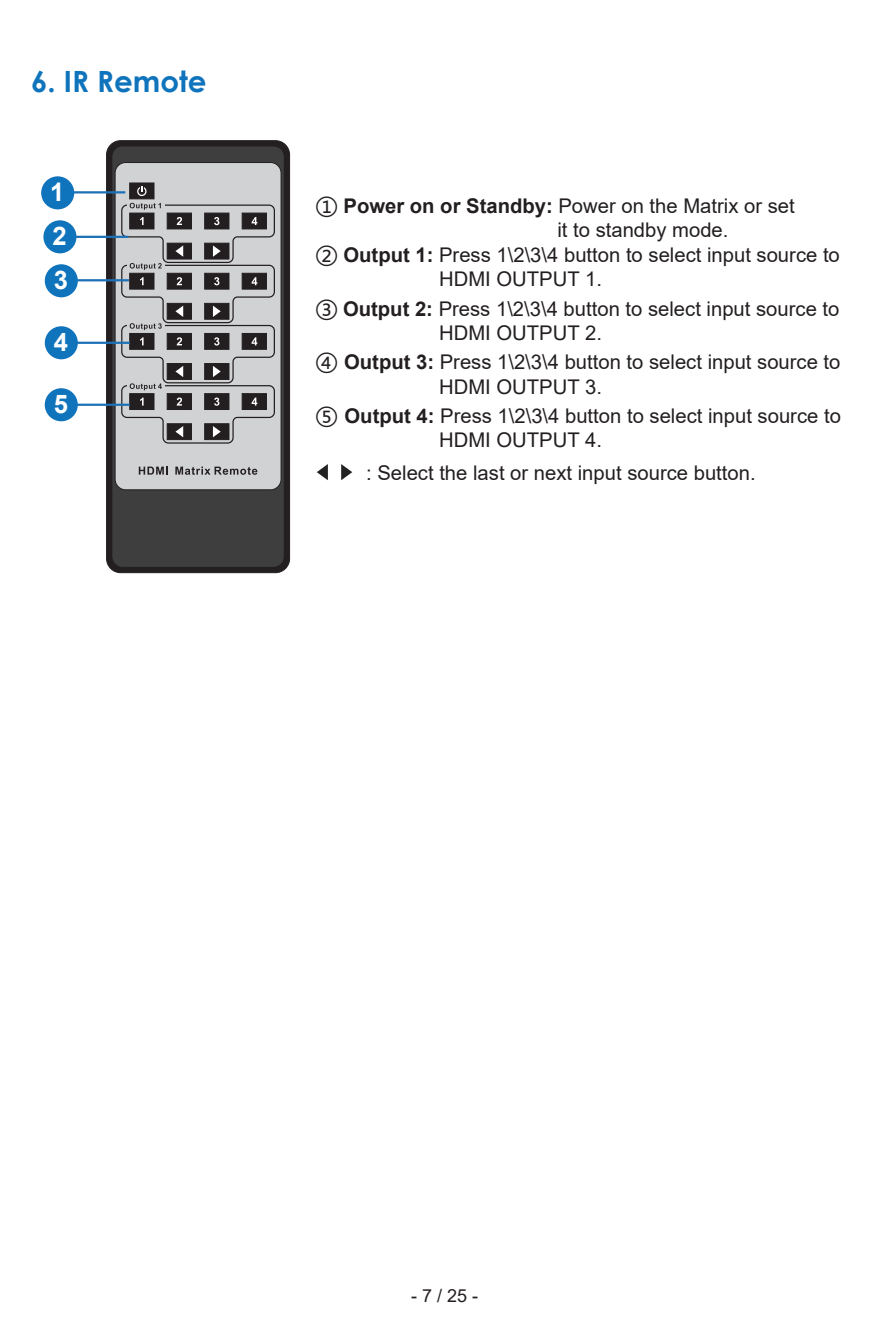
<style>
.page{position:relative;width:893px;height:1340px;background:#fff}
.page>*{position:absolute;margin:0;border:0;box-sizing:border-box;transform-origin:0 0}
.t1{font:700 29.25px "Century Gothic";color:#1074bc}
.t2{font:700 25.65px/43.9px "Arial";color:#fff}
.t3{font:20.25px/24.3px "Arial";color:#231f20}
.t4{font:18px "Arial";color:#231f20}
.s1{font-family:"Microsoft Ya Hei";font-size:22.5px}
.s2{font-weight:700}
</style>
<div class="page">
<div style="left:107px;top:141px;width:183px;height:431px;background:#231f20;border-radius:14px"></div>
<div style="left:106px;top:140px;width:184px;height:433px;border:1px solid #231f20;border-radius:14px"></div>
<div style="left:112px;top:146px;width:172px;height:421px;background:#3e3e3f;border-radius:11px"></div>
<div style="left:111px;top:146px;width:174px;height:421px;border:1px solid #231f20;border-radius:11px"></div>
<div style="left:115px;top:162px;width:166px;height:328px;background:#d1d2d4;border-radius:11px"></div>
<div style="left:115px;top:162px;width:166px;height:328px;border:1px solid #231f20;border-radius:11px"></div>
<svg style="left:139px;top:466px;width:29px;height:8px"></svg>
<svg style="left:175px;top:466px;width:82px;height:9px"></svg>
<div style="left:129px;top:183px;width:25px;height:16px;background:#231f20;border:1px solid #231f20"></div>
<div style="left:137px;top:187px;width:10px;height:9px;border:1px solid #fff;border-radius:50%"></div>
<svg style="left:140px;top:186px;width:3px;height:6px"></svg>
<svg style="left:121px;top:203px;width:154px;height:241px"></svg>
<hr style="left:71px;top:191px;width:54px;height:2px;background:#1c71b6">
<div style="left:41px;top:176px;width:33px;height:33px;background:#1074bc;border-radius:50%"></div>
<hr style="left:74px;top:236px;width:54px;height:2px;background:#1c71b6">
<div style="left:43px;top:220px;width:33px;height:33px;background:#1074bc;border-radius:50%"></div>
<hr style="left:74px;top:279px;width:55px;height:2px;background:#1c71b6">
<div style="left:45px;top:264px;width:33px;height:33px;background:#1074bc;border-radius:50%"></div>
<hr style="left:76px;top:342px;width:54px;height:2px;background:#1c71b6">
<div style="left:45px;top:326px;width:33px;height:33px;background:#1074bc;border-radius:50%"></div>
<hr style="left:76px;top:403px;width:54px;height:3px;background:#1c71b6">
<div style="left:45px;top:388px;width:33px;height:33px;background:#1074bc;border-radius:50%"></div>
<svg style="left:317px;top:464px;width:11px;height:16px"></svg>
<svg style="left:341px;top:464px;width:11px;height:16px"></svg>
<h1 class="t1" style="left:31px;top:59px;width:177px">6. IR Remote</h1>
<p class="t2" style="left:50px;top:170px;width:19px">1<br>2<br>3</p>
<p class="t2" style="left:54px;top:320px;width:16px">4</p>
<p class="t2" style="left:54px;top:382px;width:16px">5</p>
<p class="t3" style="left:315px;top:194px;width:481px"><span class="s1">①</span> <span class="s2">Power on or Standby:</span> Power on the Matrix or set</p>
<p class="t3" style="left:557px;top:218px;width:173px">it to standby mode.</p>
<p class="t3" style="left:315px;top:243px;width:526px"><span class="s1">②</span> <span class="s2">Output 1:</span> Press 1\2\3\4 button to select input source to</p>
<p class="t3" style="left:439px;top:267px;width:164px">HDMI OUTPUT 1.</p>
<p class="t3" style="left:439px;top:296px;width:402px;text-indent:-124px"><span class="s1">③</span> <span class="s2">Output 2:</span> Press 1\2\3\4 button to select input source to<br>HDMI OUTPUT 2.</p>
<p class="t3" style="left:439px;top:350px;width:403px;text-indent:-124px"><span class="s1">④</span> <span class="s2">Output 3:</span> Press 1\2\3\4 button to select input source to<br>HDMI OUTPUT 3.</p>
<p class="t3" style="left:439px;top:403px;width:403px;text-indent:-124px"><span class="s1">⑤</span> <span class="s2">Output 4:</span> Press 1\2\3\4 button to select input source to<br>HDMI OUTPUT 4.</p>
<p class="t3" style="left:366px;top:461px;width:391px">: Select the last or next input source button.</p>
<p class="t4" style="left:411px;top:1283px;width:69px">- 7 / 25 -</p>
</div>
